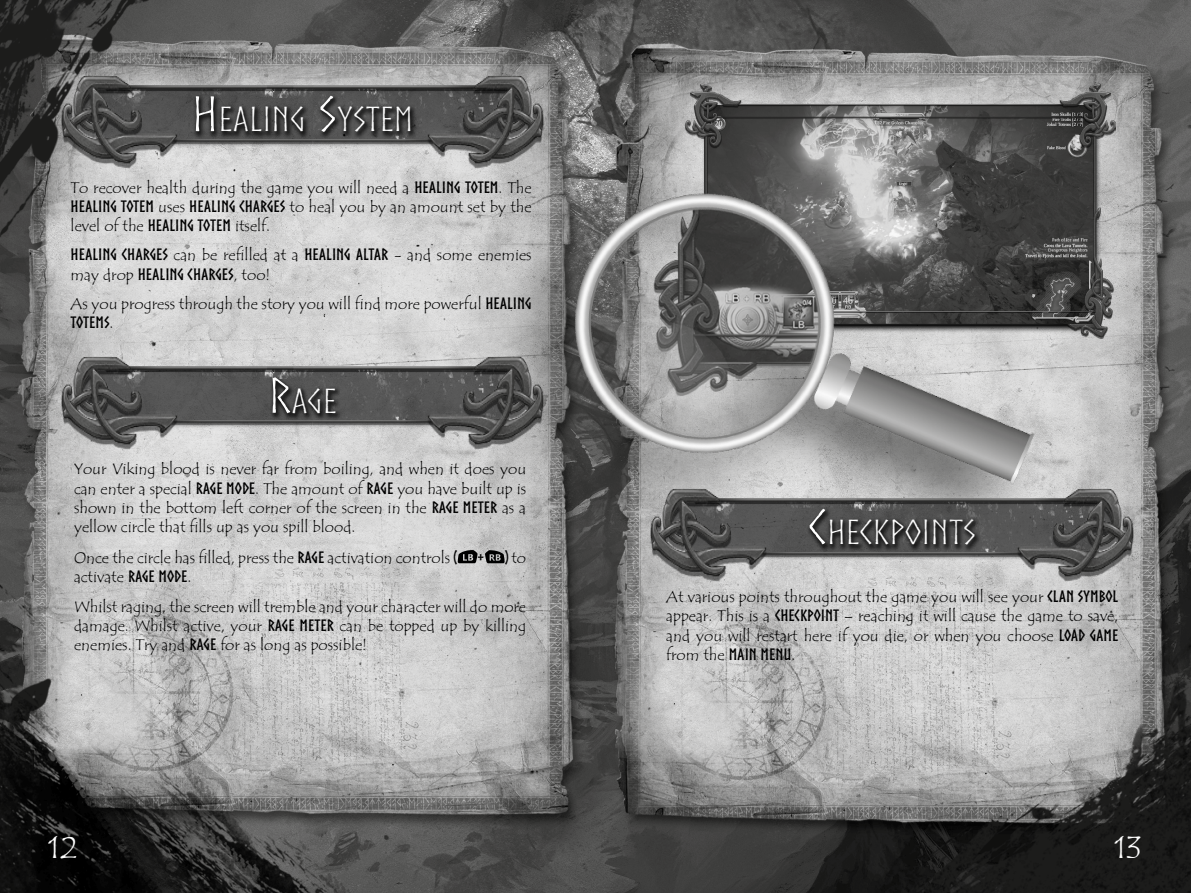
<style>
.page{position:relative;width:1191px;height:893px;background:#fff}
.page>*{position:absolute;margin:0;border:0;box-sizing:border-box;transform-origin:0 0}
.t1{font:33.07px "Norse";color:#fff;scale:1.22 1}
.t2{font:31.5px "Tempus Sans ITC";color:#fff}
.t3{font:15.75px/19.2px "Tempus Sans ITC";color:#000;text-align:justify}
.t4{font:700 15.75px "Norse";color:#000;scale:1.1 1}
.t5{font:700 15.75px "Norse";color:#000}
.s1{font-size:47.25px}
.s2{font-family:"Norse";font-weight:700}
.s3{font-family:"Tempus Sans ITC";font-weight:400}
</style>
<div class="page">
<img style="left:0;top:0;width:1191px;height:893px">
<img style="left:61px;top:357px;width:401px;height:93px">
<div style="left:269px;top:376px;width:74px;height:45px;background:#000;opacity:.75"></div>
<img style="left:61px;top:75px;width:482px;height:93px">
<div style="left:192px;top:94px;width:225px;height:46px;background:#000;opacity:.75"></div>
<svg style="left:458px;top:550px;width:4px;height:13px"></svg>
<img style="left:1085px;top:488px;width:48px;height:93px">
<img style="left:685px;top:83px;width:430px;height:256px">
<img style="left:462px;top:147px;width:623px;height:461px">
<h1 class="t1" style="left:191px;top:101px;width:183px"><span class="s1">H</span> EALING <span class="s1">S</span>YSTEM</h1>
<p class="t3" style="left:71px;top:178px;width:462px">To recover health during the game you will need a <span class="s2">HEALING TOTEM</span>. The <span class="s2">HEALING TOTEM</span> uses <span class="s2">HEALING CHARGES</span> to heal you by an amount set by the level of the <span class="s2">HEALING TOTEM</span> itself.</p>
<p class="t3" style="left:71px;top:246px;width:462px"><span class="s2">HEALING CHARGES</span> can be refilled at a <span class="s2">HEALING ALTAR</span> - and some enemies</p>
<p class="t4" style="left:71px;top:265px;width:183px"><span class="s3">may drop</span> HEALING CHARGES<span class="s3">, too!</span></p>
<p class="t3" style="left:71px;top:294px;width:462px">As you progress through the story you will find more powerful <span class="s2">HEALING</span></p>
<p class="t4" style="left:71px;top:314px;width:40px">TOTEMS<span class="s3">.</span></p>
<h1 class="t1" style="left:268px;top:383px;width:58px"><span class="s1">R</span>AGE</h1>
<p class="t3" style="left:74px;top:460px;width:453px">Your Viking blood is never far from boiling, and when it does you can enter a special <span class="s2">RAGE MODE</span>. The amount of <span class="s2">RAGE</span> you have built up is shown in the bottom left corner of the screen in the <span class="s2">RAGE METER</span> as a yellow circle that fills up as you spill blood.</p>
<p class="t3" style="left:74px;top:549px;width:384px">Once the circle has filled, press the <span class="s2">RAGE</span> activation controls <span class="s2">(</span></p>
<p class="t5" style="left:478px;top:549px;width:7px">+</p>
<p class="t3" style="left:505px;top:549px;width:22px"><span class="s2">)</span> to</p>
<p class="t3" style="left:74px;top:563px;width:453px;line-height:29.2px">activate <span class="s2">RAGE MODE</span>.<br>Whilst raging, the screen will tremble and your character will do more</p>
<p class="t3" style="left:74px;top:616px;width:453px">damage. Whilst active, your <span class="s2">RAGE METER</span> can be topped up by killing enemies. Try and <span class="s2">RAGE</span> for as long as possible!</p>
<h1 class="t1" style="left:808px;top:514px;width:139px"><span class="s1">C</span>HECKPOINTS</h1>
<p class="t3" style="left:666px;top:587px;width:453px">At various points throughout the game you will see your <span class="s2">CLAN SYMBOL </span>appear. This is a <span class="s2">CHECKPOINT</span> – reaching it will cause the game to save, and you will restart here if you die, or when you choose <span class="s2">LOAD GAME </span>from the <span class="s2">MAIN MENU</span>.</p>
<h2 class="t2" style="left:48px;top:827px;width:31px">12</h2>
<h2 class="t2" style="left:1114px;top:827px;width:29px">13</h2>
</div>
